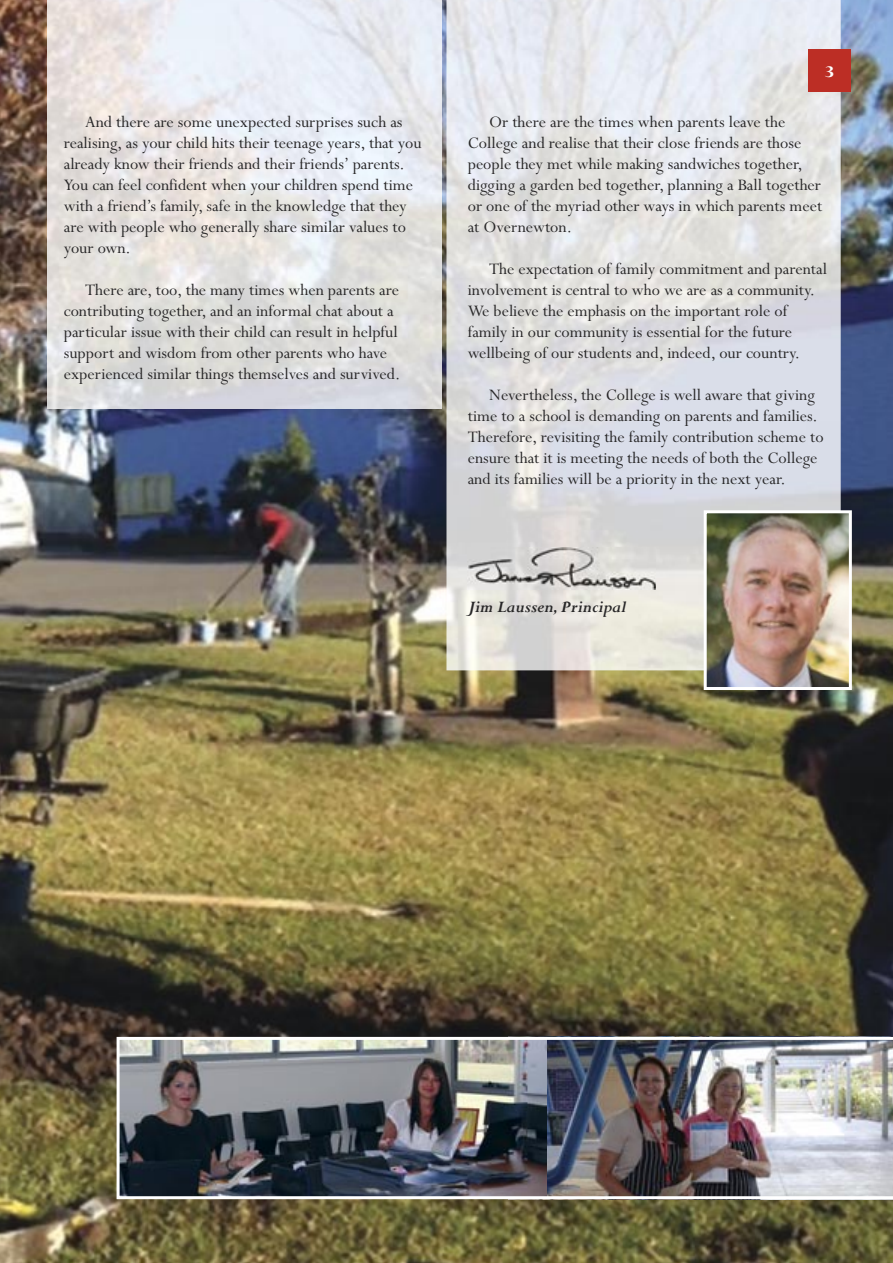
<style>
.page{position:relative;width:893px;height:1263px;background:#fff}
.page>*{position:absolute;margin:0;border:0;box-sizing:border-box;transform-origin:0 0}
.t1{font:18px/21px "Perpetua";color:#272627}
.t2{font:italic 700 18px "Perpetua";color:#272627}
.t3{font:700 18px "Perpetua";color:#fff;scale:1.3 1}
</style>
<div class="page">
<img style="left:0;top:0;width:893px;height:1263px">
<img style="left:48px;top:0;width:394px;height:408px">
<img style="left:446px;top:0;width:395px;height:670px">
<div style="left:808px;top:50px;width:43px;height:42px;background:#bc2e25"></div>
<img style="left:708px;top:514px;width:140px;height:172px">
<div style="left:704px;top:510px;width:148px;height:180px;border:3px solid #fff"></div>
<img style="left:468px;top:548px;width:188px;height:41px">
<img style="left:117px;top:1037px;width:776px;height:162px">
<p class="t1" style="left:64px;top:113px;width:359px;text-indent:21px">And there are some unexpected surprises such as realising, as your child hits their teenage years, that you already know their friends and their friends’ parents.<br>You can feel confident when your children spend time with a friend’s family, safe in the knowledge that they are with people who generally share similar values to your own.</p>
<p class="t1" style="left:64px;top:281px;width:338px;text-indent:21px">There are, too, the many times when parents are contributing together, and an informal chat about a particular issue with their child can result in helpful support and wisdom from other parents who have experienced similar things themselves and survived.</p>
<p class="t3" style="left:824px;top:66px;width:10px">3</p>
<p class="t1" style="left:468px;top:113px;width:356px;text-indent:21px">Or there are the times when parents leave the College and realise that their close friends are those people they met while making sandwiches together, digging a garden bed together, planning a Ball together or one of the myriad other ways in which parents meet at Overnewton.</p>
<p class="t1" style="left:468px;top:260px;width:361px;text-indent:21px">The expectation of family commitment and parental involvement is central to who we are as a community.<br>We believe the emphasis on the important role of family in our community is essential for the future wellbeing of our students and, indeed, our country.</p>
<p class="t1" style="left:468px;top:386px;width:357px;text-indent:21px">Nevertheless, the College is well aware that giving time to a school is demanding on parents and families.<br>Therefore, revisiting the family contribution scheme to ensure that it is meeting the needs of both the College and its families will be a priority in the next year.</p>
<p class="t2" style="left:468px;top:600px;width:160px">Jim Laussen, Principal</p>
</div>
